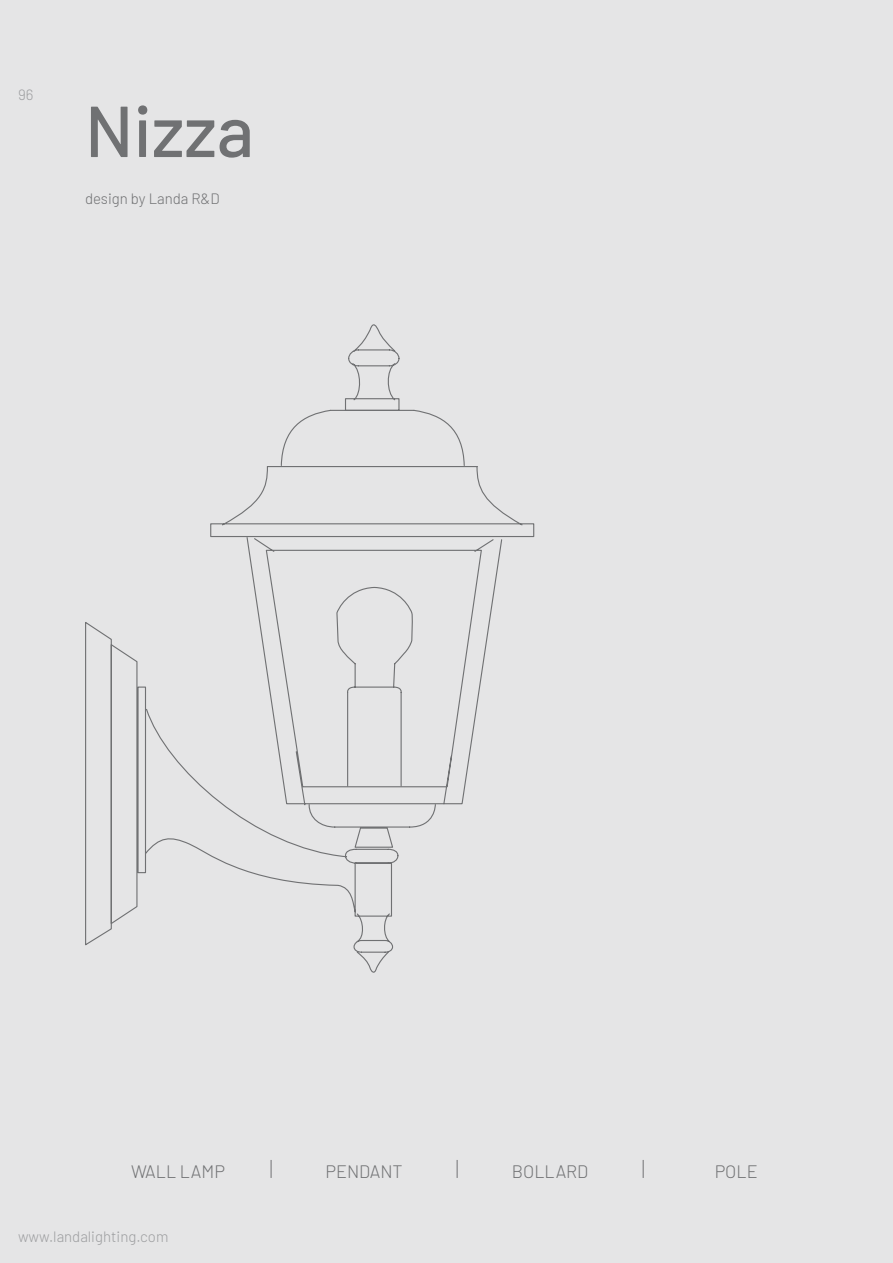
<style>
.page{position:relative;width:893px;height:1263px;background:#e5e5e6}
.page>*{position:absolute;margin:0;border:0;box-sizing:border-box;transform-origin:0 0}
.t1{font:500 72px "Barlow";color:#707173}
.t2{font:300 18px "Barlow";color:#707173}
.t3{font:300 15px "Barlow";color:#9d9ea0}
.t4{font:300 15px "Barlow";color:#707173}
</style>
<div class="page">
<svg style="left:85px;top:324px;width:450px;height:649px"></svg>
<svg style="left:271px;top:1160px;width:1px;height:18px"></svg>
<svg style="left:457px;top:1160px;width:1px;height:18px"></svg>
<svg style="left:643px;top:1160px;width:1px;height:18px"></svg>
<p class="t3" style="left:18px;top:84px;width:17px">96</p>
<h1 class="t1" style="left:85px;top:79px;width:170px">Nizza</h1>
<p class="t4" style="left:85px;top:188px;width:136px">design by Landa R&amp;D</p>
<p class="t2" style="left:131px;top:1158px;width:96px">WALL LAMP</p>
<p class="t2" style="left:325px;top:1158px;width:79px">PENDANT</p>
<p class="t2" style="left:512px;top:1158px;width:78px">BOLLARD</p>
<p class="t2" style="left:715px;top:1158px;width:45px">POLE</p>
<p class="t3" style="left:18px;top:1225px;width:152px">www.landalighting.com</p>
</div>
